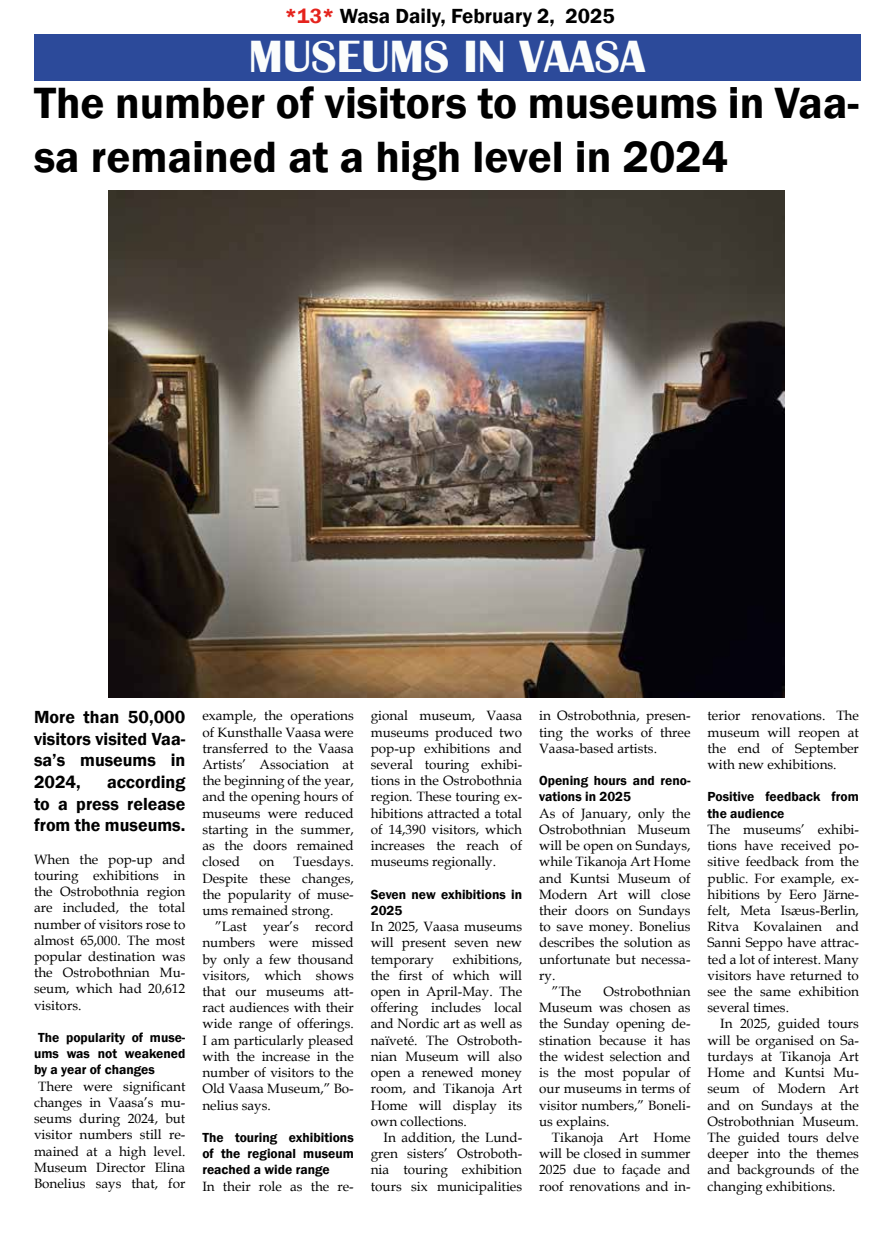
<style>
.page{position:relative;width:893px;height:1234px;background:#fff}
.page>*{position:absolute;margin:0;border:0;box-sizing:border-box;transform-origin:0 0}
.t1{font:700 46.5px "Britannic";color:#fbfdfc}
.t2{font:600 45px/54px "Franklin Gothic";color:#000}
.t3{font:600 21px "Franklin Gothic";color:#000}
.t4{font:600 18px/21.6px "Franklin Gothic";color:#000;text-align:justify}
.t5{font:13.5px/16.2px "Book Antiqua";color:#000;text-align:justify}
.t6{font:600 13.5px/16.2px "Franklin Gothic";color:#000}
.s1{color:#e5231d}
</style>
<div class="page">
<div style="left:34px;top:34px;width:826px;height:47px;background:#2c4a9a"></div>
<img style="left:108px;top:190px;width:677px;height:507px">
<h3 class="t3" style="left:285px;top:3px;width:331px"><span class="s1">*13*</span> Wasa Daily, February 2, 2025</h3>
<h1 class="t1" style="left:249px;top:30px;width:398px">MUSEUMS IN VAASA</h1>
<h2 class="t2" style="left:34px;top:76px;width:826px">The number of visitors to museums in Vaa&shy;sa remained at a high level in 2024</h2>
<h3 class="t4" style="left:34px;top:706px;width:153px">More than 50,000 visitors visited Vaa&shy;sa’s museums in 2024,</h3>
<h3 class="t4" style="left:34px;top:771px;width:153px;text-indent:73px">according to a press release from the museums.</h3>
<p class="t5" style="left:34px;top:850px;width:153px">When the pop-up and touring exhibitions in the Ostrobothnia region are included, the total number of visitors rose to almost 65,000. The most popular destination was the Ostrobothnian Mu&shy;seum, which had 20,612 visitors.</p>
<p class="t6" style="left:34px;top:1029px;width:153px;text-align:justify;text-indent:4px">The popularity of muse&shy;ums was not weakened by a year of changes</p>
<p class="t5" style="left:34px;top:1077px;width:153px;text-align:center">There were significant changes in Vaasa’s mu&shy;seums during 2024, but visitor numbers still re&shy;mained at a high level.<br>Museum Director Elina<br>Bonelius says that, for</p>
<p class="t5" style="left:202px;top:707px;width:153px">example, the operations of Kunsthalle Vaasa were transferred to the Vaasa Artists’ Association at the beginning of the year, and the opening hours of museums were reduced starting in the summer, as the doors remained closed</p>
<p class="t5" style="left:202px;top:853px;width:153px;text-indent:91px">Tuesdays.<br>Despite these changes, the popularity of muse&shy;ums remained strong.</p>
<p class="t5" style="left:202px;top:917px;width:153px;text-indent:13px">”Last year’s record numbers were missed by only a few thousand visitors, which shows that our museums att&shy;ract audiences with their wide range of offerings.<br>I am particularly pleased with the increase in the number of visitors to the Old Vaasa Museum,” Bo&shy;nelius says.</p>
<p class="t6" style="left:202px;top:1129px;width:153px;text-align:justify">The touring exhibitions of the regional museum reached a wide range</p>
<p class="t5" style="left:202px;top:1177px;width:153px">In their role as the re-</p>
<p class="t5" style="left:259px;top:853px;width:17px">on</p>
<p class="t5" style="left:371px;top:707px;width:153px">gional museum, Vaasa museums produced two pop-up exhibitions and several touring exhibi&shy;tions in the Ostrobothnia region. These touring ex&shy;hibitions attracted a total of 14,390 visitors, which increases the reach of museums regionally.</p>
<p class="t6" style="left:371px;top:886px;width:153px">Seven new exhibitions in<br>2025</p>
<p class="t5" style="left:371px;top:917px;width:153px">In 2025, Vaasa museums will present seven new temporary</p>
<p class="t5" style="left:371px;top:950px;width:153px;text-indent:82px">exhibitions, the first of which will open in April-May. The offering includes local and Nordic art as well as naïveté. The Ostroboth&shy;nian Museum will also open a renewed money room, and Tikanoja Art Home will display its own collections.</p>
<p class="t5" style="left:371px;top:1128px;width:153px;text-indent:13px">In addition, the Lund&shy;gren sisters’ Ostroboth&shy;nia touring exhibition tours six municipalities</p>
<p class="t5" style="left:539px;top:707px;width:153px">in Ostrobothnia, presen&shy;ting the works of three Vaasa-based artists.</p>
<p class="t6" style="left:539px;top:772px;width:153px">Opening hours and reno&shy;vations in 2025</p>
<p class="t5" style="left:539px;top:804px;width:153px">As of January, only the</p>
<p class="t5" style="left:539px;top:820px;width:153px">Ostrobothnian Museum</p>
<p class="t5" style="left:539px;top:836px;width:153px">will be open on Sundays,</p>
<p class="t5" style="left:539px;top:853px;width:153px">while Tikanoja Art Home</p>
<p class="t5" style="left:539px;top:869px;width:153px">and Kuntsi Museum of</p>
<p class="t5" style="left:539px;top:885px;width:153px">Modern Art will close</p>
<p class="t5" style="left:539px;top:901px;width:153px">their doors on Sundays</p>
<p class="t5" style="left:539px;top:917px;width:153px">to save money. Bonelius</p>
<p class="t5" style="left:539px;top:934px;width:153px">describes the solution as</p>
<p class="t5" style="left:539px;top:950px;width:153px">unfortunate but necessa-</p>
<p class="t5" style="left:539px;top:966px;width:18px">ry.</p>
<p class="t5" style="left:552px;top:982px;width:31px">”The</p>
<p class="t5" style="left:539px;top:982px;width:153px;text-indent:64px">Ostrobothnian Museum was chosen as the Sunday opening de&shy;stination because it has the widest selection and is the most popular of our museums in terms of visitor numbers,” Boneli&shy;us explains.</p>
<p class="t5" style="left:539px;top:1128px;width:153px;text-indent:13px">Tikanoja Art Home will be closed in summer 2025 due to façade and roof renovations and in-</p>
<p class="t5" style="left:708px;top:707px;width:153px">terior renovations. The museum will reopen at the end of September with new exhibitions.</p>
<p class="t6" style="left:708px;top:788px;width:153px">Positive feedback from the audience</p>
<p class="t5" style="left:708px;top:820px;width:153px">The museums’ exhibi&shy;tions have received po&shy;sitive feedback from the public. For example, ex&shy;hibitions by Eero Järne&shy;felt, Meta Isæus-Berlin, Ritva Kovalainen and Sanni Seppo have attrac&shy;ted a lot of interest. Many visitors have returned to see the same exhibition several times.</p>
<p class="t5" style="left:708px;top:1015px;width:153px;text-indent:13px">In 2025, guided tours will be organised on Sa&shy;turdays at Tikanoja Art Home and Kuntsi Mu&shy;seum of Modern Art and on Sundays at the Ostrobothnian Museum.<br>The guided tours delve deeper into the themes and backgrounds of the changing exhibitions.</p>
</div>
